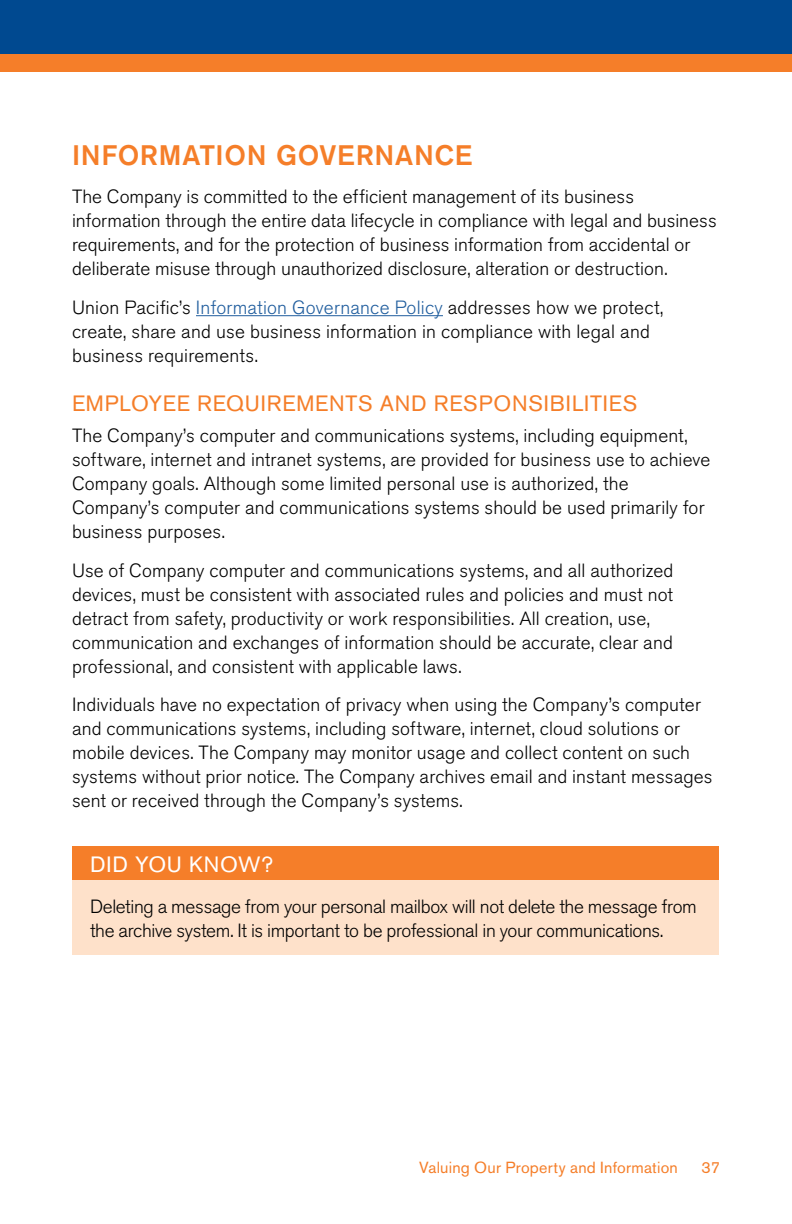
<style>
.page{position:relative;width:792px;height:1224px;background:#fff}
.page>*{position:absolute;margin:0;border:0;box-sizing:border-box;transform-origin:0 0}
.Heading_2{font:500 28px "Akzidenz Grotesk BE";letter-spacing:.025em;color:#f57e29}
.Heading_3{font:22px "Akzidenz Grotesk BE";letter-spacing:.035em;color:#f57e29}
.Heading_3-2{font:22px "Akzidenz Grotesk BE";letter-spacing:.035em;color:#fff}
.Body_Copy{font:300 19px/24px "Akzidenz Grotesk BE";letter-spacing:.005em;color:#000}
.Body_Copy-2{font:300 19px/24px "Akzidenz Grotesk BE";letter-spacing:-.02em;color:#000}
.t1{font:16px "Akzidenz Grotesk BE";letter-spacing:.015em;color:#f57e29}
.s1{color:#215e9e}
</style>
<div class="page">
<div style="left:0;top:0;width:792px;height:72px;background:#004990"></div>
<div style="left:0;top:54px;width:792px;height:18px;background:#f57e29"></div>
<hr style="left:196px;top:315px;width:247px;height:1px;background:#215e9e">
<div style="left:72px;top:846px;width:647px;height:35px;background:#f57e29"></div>
<div style="left:72px;top:881px;width:647px;height:74px;background:#fee1ca"></div>
<p class="Heading_2" style="left:72px;top:138px;width:402px">INFORMATION GOVERNANCE</p>
<p class="Body_Copy" style="left:72px;top:185px;width:646px">The Company is committed to the efficient management of its business information through the entire data lifecycle in compliance with legal and business requirements, and for the protection of business information from accidental or deliberate misuse through unauthorized disclosure, alteration or destruction.</p>
<p class="Body_Copy" style="left:72px;top:296px;width:593px">Union Pacific’s <span class="s1">Information Governance Policy</span> addresses how we protect, create, share and use business information in compliance with legal and business requirements.</p>
<p class="Heading_3" style="left:72px;top:390px;width:567px">EMPLOYEE REQUIREMENTS AND RESPONSIBILITIES</p>
<p class="Body_Copy" style="left:72px;top:424px;width:640px">The Company’s computer and communications systems, including equipment, software, internet and intranet systems, are provided for business use to achieve Company goals. Although some limited personal use is authorized, the Company’s computer and communications systems should be used primarily for business purposes.</p>
<p class="Body_Copy" style="left:72px;top:558px;width:603px">Use of Company computer and communications systems, and all authorized devices, must be consistent with associated rules and policies and must not detract from safety, productivity or work responsibilities. All creation, use, communication and exchanges of information should be accurate, clear and professional, and consistent with applicable laws.</p>
<p class="Body_Copy" style="left:72px;top:693px;width:642px">Individuals have no expectation of privacy when using the Company’s computer and communications systems, including software, internet, cloud solutions or mobile devices. The Company may monitor usage and collect content on such systems without prior notice. The Company archives email and instant messages sent or received through the Company’s systems.</p>
<p class="Heading_3-2" style="left:90px;top:851px;width:185px">DID YOU KNOW?</p>
<p class="Body_Copy-2" style="left:90px;top:895px;width:608px">Deleting a message from your personal mailbox will not delete the message from the archive system. It is important to be professional in your communications.</p>
<p class="t1" style="left:419px;top:1158px;width:260px">Valuing Our Property and Information</p>
<p class="t1" style="left:702px;top:1158px;width:20px">37</p>
</div>
